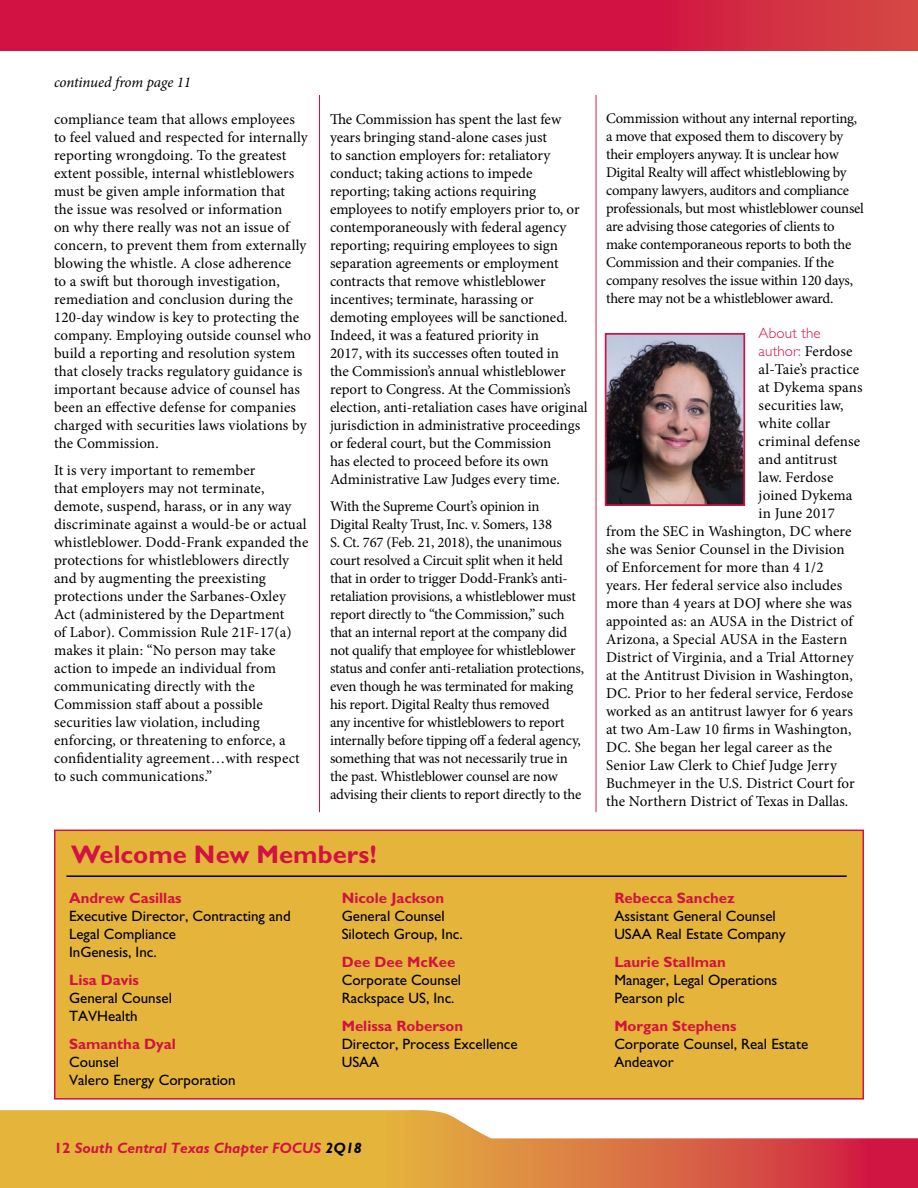
<style>
.page{position:relative;width:918px;height:1188px;background:#fff}
.page>*{position:absolute;margin:0;border:0;box-sizing:border-box;transform-origin:0 0}
.t1{font:700 25.5px "Gill Sans";color:#d21242}
.t2{font:15px/18px "Minion Pro";letter-spacing:.005em;color:#000}
.t3{font:15px/18px "Gill Sans";color:#000}
.t4{font:700 15px "Gill Sans";color:#d21242}
.t5{font:italic 700 15px "Gill Sans";color:#d21242}
.t6{font:300 15px/18px "Gill Sans";letter-spacing:.01em;color:#d21242}
.t7{font:italic 15px "Minion Pro";letter-spacing:-.01em;color:#000}
.t8{font:14.7px/18px "Minion Pro";letter-spacing:-.015em;color:#000}
.s1{font-family:"Minion Pro";font-weight:400;color:#000}
.s2{font-style:normal}
.s3{color:#000}
</style>
<div class="page">
<svg style="left:0;top:0;width:918px;height:50px;background:#d11a42"></svg>
<svg style="left:0;top:1110px;width:917px;height:78px"></svg>
<img style="left:608px;top:336px;width:134px;height:167px">
<div style="left:605px;top:333px;width:140px;height:173px;border:2px solid #d11242"></div>
<svg style="left:917px;top:1138px;width:1px;height:50px"></svg>
<div style="left:55px;top:830px;width:808px;height:269px;background:#e5b53b"></div>
<div style="left:54px;top:830px;width:810px;height:270px;border:2px solid #d21242"></div>
<hr style="left:66px;top:875px;width:781px;height:2px;background:#000">
<p class="t7" style="left:54px;top:72px;width:139px">continued from page 11</p>
<p class="t2" style="left:54px;top:110px;width:259px">compliance team that allows employees<br>to feel valued and respected for internally reporting wrongdoing. To the greatest extent possible, internal whistleblowers must be given ample information that<br>the issue was resolved or information<br>on why there really was not an issue of concern, to prevent them from externally blowing the whistle. A close adherence<br>to a swift but thorough investigation, remediation and conclusion during the 120-day window is key to protecting the company. Employing outside counsel who build a reporting and resolution system that closely tracks regulatory guidance is important because advice of counsel has been an effective defense for companies charged with securities laws violations by the Commission.</p>
<p class="t2" style="left:54px;top:461px;width:256px">It is very important to remember<br>that employers may not terminate, demote, suspend, harass, or in any way discriminate against a would-be or actual whistleblower. Dodd-Frank expanded the protections for whistleblowers directly and by augmenting the preexisting protections under the Sarbanes-Oxley Act (administered by the Department<br>of Labor). Commission Rule 21F-17(a) makes it plain: “No person may take action to impede an individual from communicating directly with the Commission staff about a possible securities law violation, including enforcing, or threatening to enforce, a confidentiality agreement…with respect to such communications.”</p>
<p class="t2" style="left:330px;top:110px;width:259px">The Commission has spent the last few years bringing stand-alone cases just<br>to sanction employers for: retaliatory conduct; taking actions to impede reporting; taking actions requiring employees to notify employers prior to, or contemporaneously with federal agency reporting; requiring employees to sign separation agreements or employment contracts that remove whistleblower incentives; terminate, harassing or demoting employees will be sanctioned.<br>Indeed, it was a featured priority in<br>2017, with its successes often touted in<br>the Commission’s annual whistleblower report to Congress. At the Commission’s election, anti-retaliation cases have original jurisdiction in administrative proceedings or federal court, but the Commission<br>has elected to proceed before its own Administrative Law Judges every time.</p>
<p class="t8" style="left:330px;top:498px;width:256px">With the Supreme Court’s opinion in<br>Digital Realty Trust, Inc. v. Somers, 138<br>S. Ct. 767 (Feb. 21, 2018), the unanimous court resolved a Circuit split when it held that in order to trigger Dodd-Frank’s anti&shy;retaliation provisions, a whistleblower must report directly to “the Commission,” such that an internal report at the company did not qualify that employee for whistleblower status and confer anti-retaliation protections, even though he was terminated for making his report. Digital Realty thus removed<br>any incentive for whistleblowers to report internally before tipping off a federal agency, something that was not necessarily true in the past. Whistleblower counsel are now advising their clients to report directly to the</p>
<h1 class="t1" style="left:71px;top:839px;width:307px">Welcome New Members!</h1>
<p class="t4" style="left:69px;top:890px;width:114px">Andrew Casillas</p>
<p class="t3" style="left:69px;top:907px;width:223px">Executive Director, Contracting and<br>Legal Compliance<br>InGenesis, Inc.</p>
<p class="t4" style="left:69px;top:971px;width:71px">Lisa Davis</p>
<p class="t3" style="left:69px;top:989px;width:104px">General Counsel<br>TAVHealth</p>
<p class="t4" style="left:69px;top:1035px;width:108px">Samantha Dyal</p>
<p class="t3" style="left:69px;top:1053px;width:168px">Counsel<br>Valero Energy Corporation</p>
<p class="t4" style="left:342px;top:890px;width:104px">Nicole Jackson</p>
<p class="t3" style="left:342px;top:907px;width:123px">General Counsel<br>Silotech Group, Inc.</p>
<p class="t4" style="left:342px;top:953px;width:115px">Dee Dee McKee</p>
<p class="t3" style="left:342px;top:971px;width:121px">Corporate Counsel<br>Rackspace US, Inc.</p>
<p class="t4" style="left:342px;top:1017px;width:123px">Melissa Roberson</p>
<p class="t3" style="left:342px;top:1035px;width:178px">Director, Process Excellence<br>USAA</p>
<p class="t8" style="left:606px;top:110px;width:259px">Commission without any internal reporting, a move that exposed them to discovery by their employers anyway. It is unclear how Digital Realty will affect whistleblowing by company lawyers, auditors and compliance professionals, but most whistleblower counsel are advising those categories of clients to make contemporaneous reports to both the Commission and their companies. If the company resolves the issue within 120 days, there may not be a whistleblower award.</p>
<p class="t6" style="left:759px;top:324px;width:95px">About the author: <span class="s1">Ferdose</span></p>
<p class="t2" style="left:759px;top:360px;width:102px">al-Taie’s practice</p>
<p class="t2" style="left:759px;top:378px;width:105px">at Dykema spans</p>
<p class="t2" style="left:759px;top:396px;width:86px">securities law,</p>
<p class="t2" style="left:759px;top:414px;width:73px">white collar</p>
<p class="t2" style="left:759px;top:432px;width:103px">criminal defense</p>
<p class="t2" style="left:759px;top:450px;width:80px">and antitrust</p>
<p class="t2" style="left:759px;top:468px;width:76px">law. Ferdose</p>
<p class="t2" style="left:759px;top:486px;width:95px">joined Dykema</p>
<p class="t2" style="left:759px;top:504px;width:78px">in June 2017</p>
<p class="t2" style="left:606px;top:522px;width:247px">from the SEC in Washington, DC where</p>
<p class="t2" style="left:606px;top:540px;width:240px">she was Senior Counsel in the Division</p>
<p class="t2" style="left:606px;top:558px;width:219px">of Enforcement for more than 4 1/2</p>
<p class="t2" style="left:606px;top:576px;width:238px">years. Her federal service also includes</p>
<p class="t2" style="left:606px;top:594px;width:247px">more than 4 years at DOJ where she was</p>
<p class="t2" style="left:606px;top:612px;width:248px">appointed as: an AUSA in the District of</p>
<p class="t2" style="left:606px;top:630px;width:243px">Arizona, a Special AUSA in the Eastern</p>
<p class="t2" style="left:606px;top:648px;width:249px">District of Virginia, and a Trial Attorney</p>
<p class="t2" style="left:606px;top:666px;width:248px">at the Antitrust Division in Washington,</p>
<p class="t2" style="left:606px;top:684px;width:249px">DC. Prior to her federal service, Ferdose</p>
<p class="t2" style="left:606px;top:702px;width:249px">worked as an antitrust lawyer for 6 years</p>
<p class="t2" style="left:606px;top:720px;width:247px">at two Am-Law 10 firms in Washington,</p>
<p class="t2" style="left:606px;top:738px;width:228px">DC. She began her legal career as the</p>
<p class="t2" style="left:606px;top:756px;width:233px">Senior Law Clerk to Chief Judge Jerry</p>
<p class="t2" style="left:606px;top:774px;width:250px">Buchmeyer in the U.S. District Court for</p>
<p class="t2" style="left:606px;top:792px;width:244px">the Northern District of Texas in Dallas.</p>
<p class="t4" style="left:614px;top:890px;width:122px">Rebecca Sanchez</p>
<p class="t3" style="left:614px;top:907px;width:173px">Assistant General Counsel<br>USAA Real Estate Company</p>
<p class="t4" style="left:614px;top:953px;width:113px">Laurie Stallman</p>
<p class="t3" style="left:614px;top:971px;width:165px">Manager, Legal Operations<br>Pearson plc</p>
<p class="t4" style="left:614px;top:1017px;width:124px">Morgan Stephens</p>
<p class="t3" style="left:614px;top:1035px;width:195px">Corporate Counsel, Real Estate<br>Andeavor</p>
<p class="t5" style="left:54px;top:1139px;width:309px"><span class="s2">12</span> South Central Texas Chapter FOCUS <span class="s3">2Q18</span></p>
</div>
